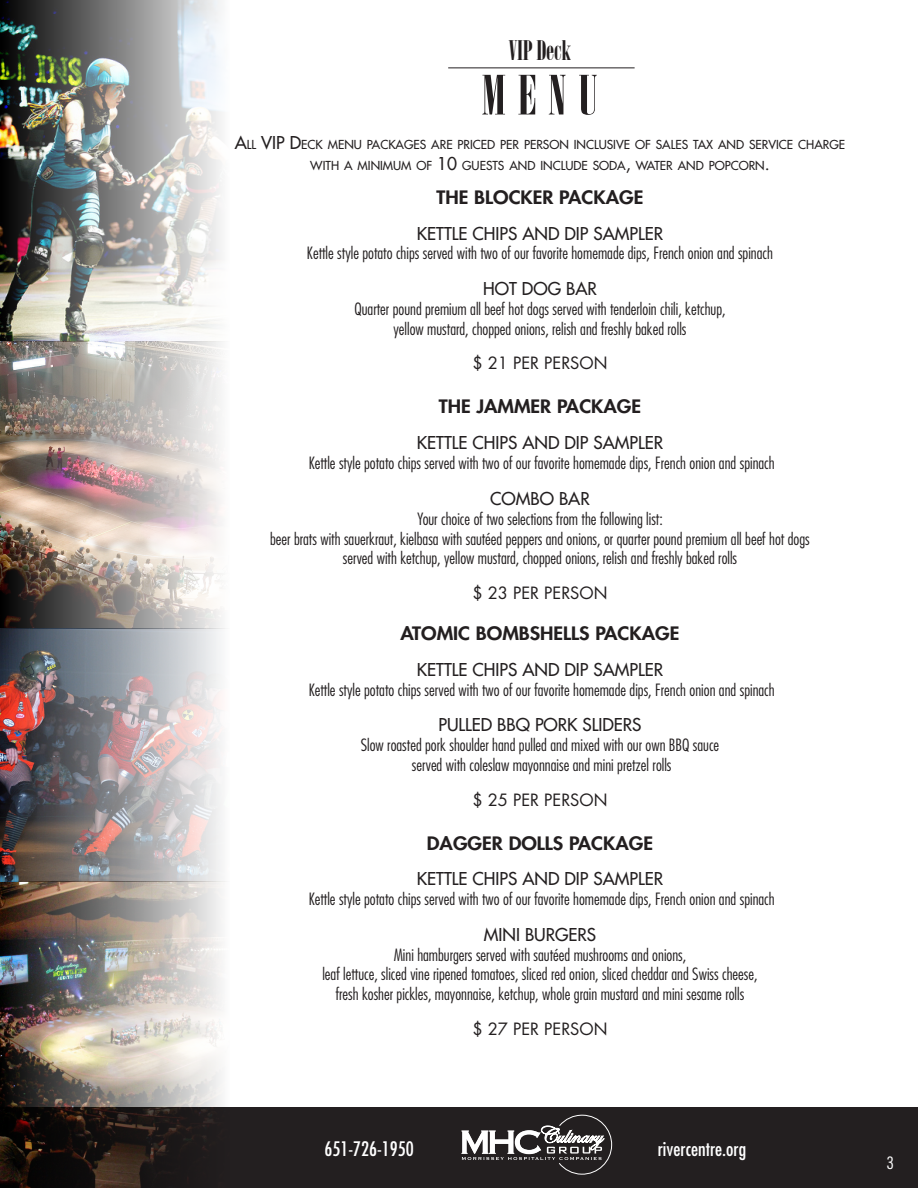
<style>
.page{position:relative;width:918px;height:1188px;background:#fff}
.page>*{position:absolute;margin:0;border:0;box-sizing:border-box;transform-origin:0 0}
.t1{font:54px "Onyx";color:#231f20;scale:1.1 1}
.t2{font:27px "Onyx";color:#231f20;scale:1.1 1}
.t3{font:condensed 19.5px "Futura Std";color:#fff}
.HEADER_ONYX{font:800 18px "Futura Std";color:#231f20;scale:1.1 1}
.ITEM_FUTURA{font:800 18px "Futura Std";color:#231f20;scale:1.1 1}
.ITEM_FUTURA-2{font:500 17.25px "Futura Std";color:#231f20}
.DESCRIPTION_FUTURA{font:300 condensed 16.5px "Futura Std";color:#231f20}
.DESCRIPTION_FUTURA-2{font:16.5px "Futura Std";color:#231f20}
.t4{font:300 condensed 16.5px "Futura Std";color:#fff;scale:1.1 1}
.ITALICS_FUTURA{font:500 12.15px/20.7px "Futura Std";color:#231f20;text-align:center}
.s1{font-size:17.25px}
</style>
<div class="page">
<div style="left:0;top:1107px;width:918px;height:81px;background:#231f20"></div>
<img style="left:0;top:0;width:226px;height:1188px">
<hr style="left:448px;top:68px;width:187px;height:1px;background:#231f20">
<svg style="left:461px;top:1115px;width:151px;height:60px"></svg>
<h2 class="t2" style="left:509px;top:35px;width:58px">VIP Deck</h2>
<h1 class="t1" style="left:482px;top:64px;width:107px">MENU</h1>
<p class="ITALICS_FUTURA" style="left:235px;top:134px;width:612px"><span class="s1">A</span>LL <span class="s1">VIP D</span>ECK MENU PACKAGES ARE PRICED PER PERSON INCLUSIVE OF SALES TAX AND SERVICE CHARGE<br>WITH A MINIMUM OF <span class="s1">10</span> GUESTS AND INCLUDE SODA<span class="s1">,</span> WATER AND POPCORN<span class="s1">.</span></p>
<p class="HEADER_ONYX" style="left:437px;top:186px;width:189px">THE BLOCKER PACKAGE</p>
<p class="ITEM_FUTURA-2" style="left:417px;top:222px;width:248px">KETTLE CHIPS AND DIP SAMPLER</p>
<p class="DESCRIPTION_FUTURA" style="left:307px;top:243px;width:468px">Kettle style potato chips served with two of our favorite homemade dips, French onion and spinach</p>
<p class="ITEM_FUTURA-2" style="left:483px;top:278px;width:115px">HOT DOG BAR</p>
<p class="DESCRIPTION_FUTURA" style="left:354px;top:299px;width:373px">Quarter pound premium all beef hot dogs served with tenderloin chili, ketchup,</p>
<p class="DESCRIPTION_FUTURA" style="left:393px;top:319px;width:295px">yellow mustard, chopped onions, relish and freshly baked rolls</p>
<p class="DESCRIPTION_FUTURA-2" style="left:472px;top:353px;width:137px">$ 21 PER PERSON</p>
<p class="HEADER_ONYX" style="left:439px;top:395px;width:185px">THE JAMMER PACKAGE</p>
<p class="ITEM_FUTURA-2" style="left:417px;top:432px;width:248px">KETTLE CHIPS AND DIP SAMPLER</p>
<p class="DESCRIPTION_FUTURA" style="left:309px;top:453px;width:468px">Kettle style potato chips served with two of our favorite homemade dips, French onion and spinach</p>
<p class="ITEM_FUTURA-2" style="left:490px;top:488px;width:101px">COMBO BAR</p>
<p class="DESCRIPTION_FUTURA" style="left:417px;top:509px;width:247px">Your choice of two selections from the following list:</p>
<p class="DESCRIPTION_FUTURA" style="left:270px;top:529px;width:541px">beer brats with sauerkraut, kielbasa with sautéed peppers and onions, or quarter pound premium all beef hot dogs</p>
<p class="DESCRIPTION_FUTURA" style="left:343px;top:549px;width:396px">served with ketchup, yellow mustard, chopped onions, relish and freshly baked rolls</p>
<p class="DESCRIPTION_FUTURA-2" style="left:472px;top:583px;width:137px">$ 23 PER PERSON</p>
<p class="HEADER_ONYX" style="left:401px;top:622px;width:255px">ATOMIC BOMBSHELLS PACKAGE</p>
<p class="ITEM_FUTURA-2" style="left:417px;top:659px;width:248px">KETTLE CHIPS AND DIP SAMPLER</p>
<p class="DESCRIPTION_FUTURA" style="left:309px;top:680px;width:468px">Kettle style potato chips served with two of our favorite homemade dips, French onion and spinach</p>
<p class="ITEM_FUTURA-2" style="left:438px;top:714px;width:205px">PULLED BBQ PORK SLIDERS</p>
<p class="DESCRIPTION_FUTURA" style="left:361px;top:735px;width:360px">Slow roasted pork shoulder hand pulled and mixed with our own BBQ sauce</p>
<p class="DESCRIPTION_FUTURA" style="left:412px;top:755px;width:261px">served with coleslaw mayonnaise and mini pretzel rolls</p>
<p class="DESCRIPTION_FUTURA-2" style="left:472px;top:789px;width:137px">$ 25 PER PERSON</p>
<p class="ITEM_FUTURA" style="left:427px;top:832px;width:207px">DAGGER DOLLS PACKAGE</p>
<p class="ITEM_FUTURA-2" style="left:417px;top:868px;width:248px">KETTLE CHIPS AND DIP SAMPLER</p>
<p class="DESCRIPTION_FUTURA" style="left:309px;top:889px;width:468px">Kettle style potato chips served with two of our favorite homemade dips, French onion and spinach</p>
<p class="ITEM_FUTURA-2" style="left:484px;top:924px;width:114px">MINI BURGERS</p>
<p class="DESCRIPTION_FUTURA" style="left:394px;top:945px;width:294px">Mini hamburgers served with sautéed mushrooms and onions,</p>
<p class="DESCRIPTION_FUTURA" style="left:322px;top:965px;width:437px">leaf lettuce, sliced vine ripened tomatoes, sliced red onion, sliced cheddar and Swiss cheese,</p>
<p class="DESCRIPTION_FUTURA" style="left:336px;top:984px;width:410px">fresh kosher pickles, mayonnaise, ketchup, whole grain mustard and mini sesame rolls</p>
<p class="DESCRIPTION_FUTURA-2" style="left:472px;top:1018px;width:137px">$ 27 PER PERSON</p>
<p class="t3" style="left:324px;top:1137px;width:91px">651-726-1950</p>
<p class="t3" style="left:658px;top:1137px;width:90px">rivercentre.org</p>
<p class="t4" style="left:886px;top:1153px;width:8px">3</p>
</div>
